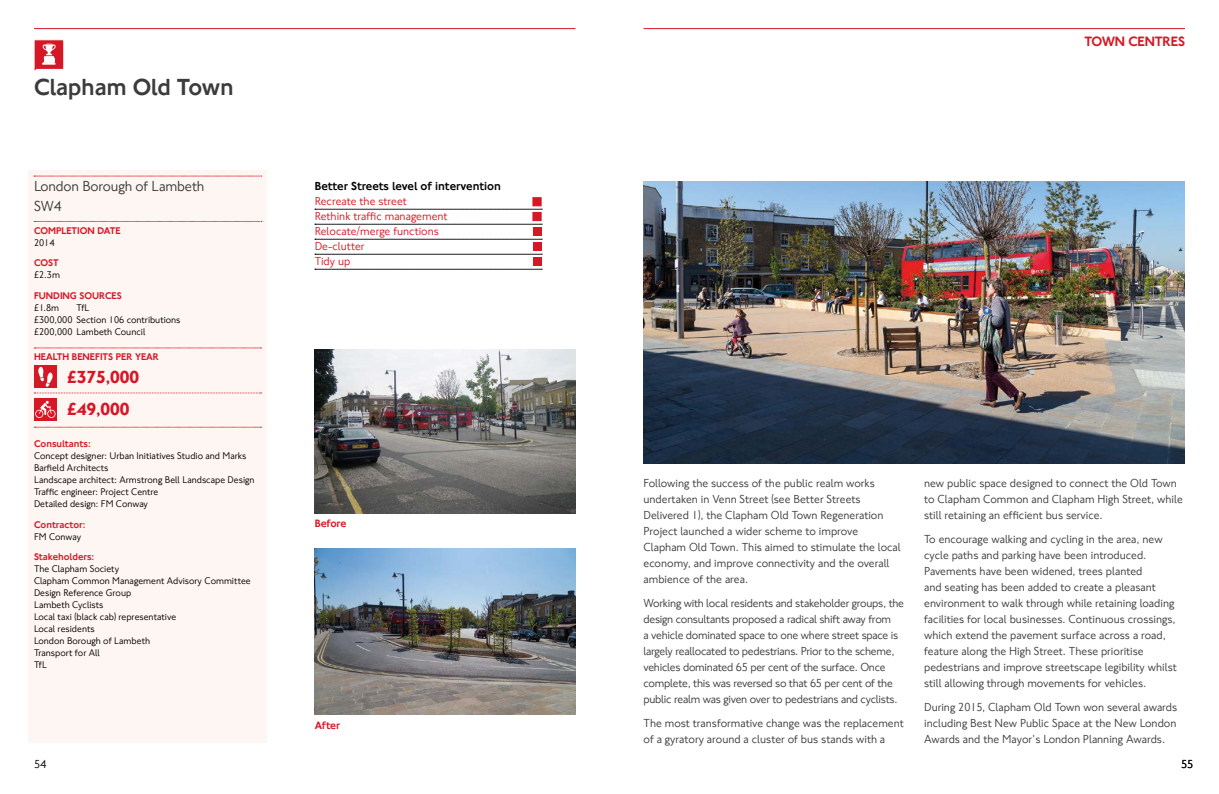
<style>
.page{position:relative;width:1219px;height:794px;background:#fff}
.page>*{position:absolute;margin:0;border:0;box-sizing:border-box;transform-origin:0 0}
.t1{font:500 24px "NJ Font";letter-spacing:-.01em;color:#3c3c3b}
.t2{font:700 18px/32.2px "NJ Font";color:#d61726}
.t3{font:15px/19px "NJ Font";letter-spacing:-.01em;color:#3c3c3b}
.t4{font:500 14px "NJ Font";letter-spacing:-.01em;color:#d61726}
.t5{font:12px/16px "NJ Font";color:#3c3c3b}
.t6{font:12px/16px "NJ Font";letter-spacing:-.02em;color:#3c3c3b}
.t7{font:12px/15px "NJ Font";color:#d61726}
.t8{font:500 12px "NJ Font";color:#000}
.t9{font:12px "NJ Font";color:#000}
.t10{font:500 11px "NJ Font";letter-spacing:-.01em;color:#d61726}
.t11{font:10px/12px "NJ Font";color:#000}
.t12{font:500 10px "NJ Font";color:#d61726}
</style>
<div class="page">
<div style="left:28px;top:170px;width:238px;height:573px;background:#fef6f3"></div>
<hr style="left:34px;top:28px;width:541px;height:1px;background:#d61726">
<hr style="left:643px;top:28px;width:542px;height:1px;background:#d61726">
<img style="left:315px;top:349px;width:260px;height:164px">
<img style="left:315px;top:549px;width:260px;height:165px">
<img style="left:643px;top:181px;width:542px;height:282px">
<svg style="left:34px;top:348px;width:228px;height:1px"></svg>
<svg style="left:34px;top:393px;width:228px;height:1px"></svg>
<svg style="left:34px;top:427px;width:228px;height:1px"></svg>
<div style="left:34px;top:365px;width:23px;height:23px;background:#d61726"></div>
<svg style="left:38px;top:367px;width:15px;height:20px"></svg>
<div style="left:34px;top:398px;width:23px;height:22px;background:#d61726"></div>
<svg style="left:35px;top:401px;width:21px;height:17px"></svg>
<svg style="left:34px;top:176px;width:228px;height:1px"></svg>
<svg style="left:34px;top:221px;width:228px;height:1px"></svg>
<svg style="left:34px;top:40px;width:30px;height:31px"></svg>
<svg style="left:315px;top:209px;width:227px;height:1px"></svg>
<svg style="left:315px;top:224px;width:227px;height:1px"></svg>
<svg style="left:315px;top:239px;width:227px;height:1px"></svg>
<svg style="left:315px;top:254px;width:227px;height:1px"></svg>
<svg style="left:315px;top:269px;width:227px;height:1px"></svg>
<div style="left:533px;top:212px;width:8px;height:9px;background:#d61726"></div>
<div style="left:533px;top:197px;width:8px;height:9px;background:#d61726;border:1px solid #d61726"></div>
<div style="left:533px;top:227px;width:8px;height:8px;background:#d61726"></div>
<div style="left:533px;top:242px;width:8px;height:8px;background:#d61726"></div>
<div style="left:533px;top:257px;width:8px;height:9px;background:#d61726"></div>
<h1 class="t1" style="left:34px;top:73px;width:201px">Clapham Old Town</h1>
<p class="t3" style="left:34px;top:177px;width:172px">London Borough of Lambeth<br>SW4</p>
<p class="t12" style="left:34px;top:224px;width:88px">COMPLETION DATE</p>
<p class="t11" style="left:34px;top:237px;width:22px">2014</p>
<p class="t12" style="left:34px;top:257px;width:26px">COST</p>
<p class="t11" style="left:34px;top:269px;width:27px">£2.3m</p>
<p class="t12" style="left:34px;top:289px;width:89px">FUNDING SOURCES</p>
<p class="t11" style="left:34px;top:302px;width:27px">£1.8m</p>
<p class="t11" style="left:34px;top:302px;width:148px;text-indent:43px">TfL<br>£300,000 Section 106 contributions £200,000 Lambeth Council</p>
<p class="t12" style="left:34px;top:350px;width:126px">HEALTH BENEFITS PER YEAR</p>
<h2 class="t2" style="left:67px;top:361px;width:74px">£375,000 £49,000</h2>
<p class="t12" style="left:34px;top:438px;width:58px">Consultants:</p>
<p class="t11" style="left:34px;top:450px;width:222px">Concept designer: Urban Initiatives Studio and Marks Barfield Architects<br>Landscape architect: Armstrong Bell Landscape Design Traffic engineer: Project Centre<br>Detailed design: FM Conway</p>
<p class="t12" style="left:34px;top:518px;width:53px">Contractor:</p>
<p class="t11" style="left:34px;top:531px;width:49px">FM Conway</p>
<p class="t12" style="left:34px;top:551px;width:62px">Stakeholders:</p>
<p class="t11" style="left:34px;top:563px;width:218px">The Clapham Society<br>Clapham Common Management Advisory Committee<br>Design Reference Group<br>Lambeth Cyclists<br>Local taxi (black cab) representative<br>Local residents<br>London Borough of Lambeth<br>Transport for All<br>TfL</p>
<p class="t9" style="left:34px;top:757px;width:14px">54</p>
<p class="t8" style="left:315px;top:178px;width:188px">Better Streets level of intervention</p>
<p class="t7" style="left:315px;top:194px;width:134px">Recreate the street<br>Rethink traffic management<br>Relocate/merge functions<br>De-clutter<br>Tidy up</p>
<p class="t10" style="left:315px;top:517px;width:33px">Before</p>
<p class="t10" style="left:315px;top:718px;width:27px">After</p>
<p class="t4" style="left:1084px;top:33px;width:102px">TOWN CENTRES</p>
<p class="t5" style="left:643px;top:475px;width:259px">Following the success of the public realm works undertaken in Venn Street (see Better Streets Delivered 1), the Clapham Old Town Regeneration Project launched a wider scheme to improve Clapham Old Town. This aimed to stimulate the local economy, and improve connectivity and the overall ambience of the area.</p>
<p class="t6" style="left:643px;top:595px;width:262px">Working with local residents and stakeholder groups, the design consultants proposed a radical shift away from<br>a vehicle dominated space to one where street space is largely reallocated to pedestrians. Prior to the scheme, vehicles dominated 65 per cent of the surface. Once complete, this was reversed so that 65 per cent of the public realm was given over to pedestrians and cyclists.</p>
<p class="t5" style="left:643px;top:715px;width:262px">The most transformative change was the replacement of a gyratory around a cluster of bus stands with a</p>
<p class="t5" style="left:924px;top:476px;width:260px">new public space designed to connect the Old Town to Clapham Common and Clapham High Street, while still retaining an efficient bus service.</p>
<p class="t5" style="left:924px;top:532px;width:254px">To encourage walking and cycling in the area, new cycle paths and parking have been introduced.<br>Pavements have been widened, trees planted<br>and seating has been added to create a pleasant environment to walk through while retaining loading facilities for local businesses. Continuous crossings, which extend the pavement surface across a road, feature along the High Street. These prioritise pedestrians and improve streetscape legibility whilst still allowing through movements for vehicles.</p>
<p class="t5" style="left:924px;top:700px;width:255px;text-align:justify">During 2015, Clapham Old Town won several awards including Best New Public Space at the New London Awards and the Mayor’s London Planning Awards.</p>
<p class="t9" style="left:1181px;top:757px;width:14px">55</p>
</div>
